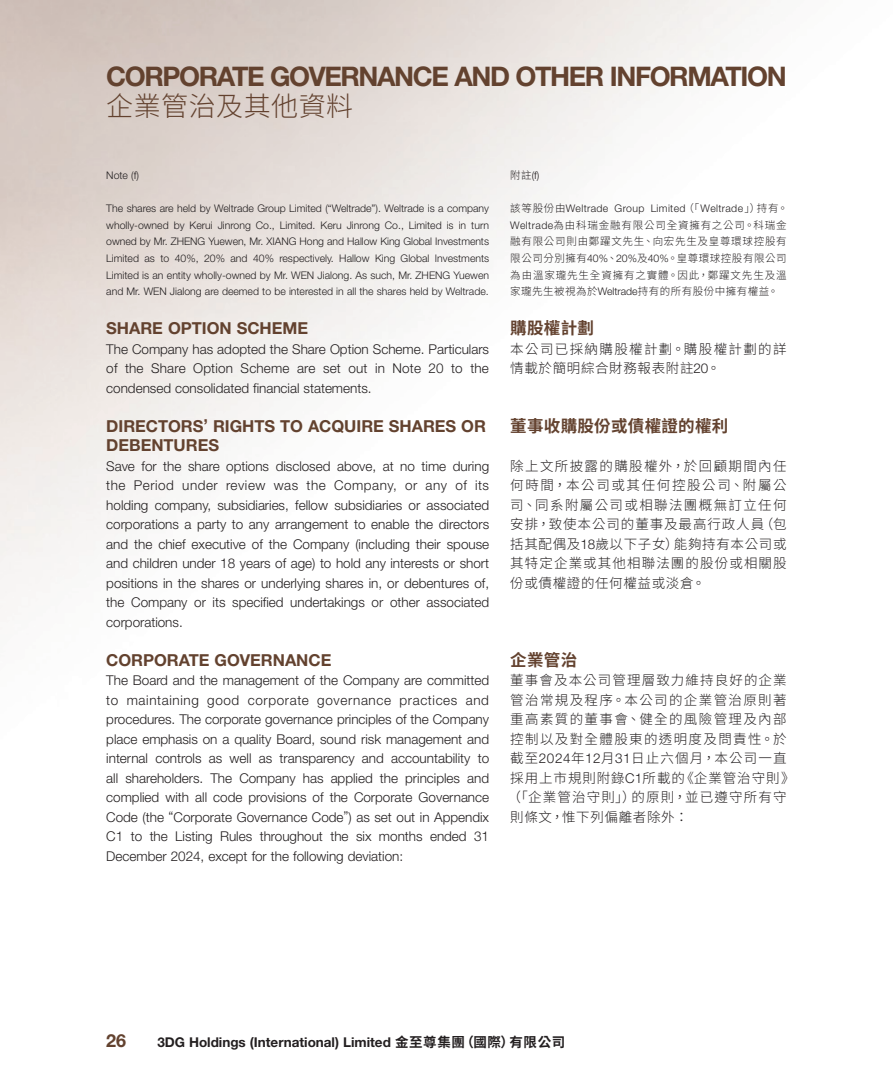
<style>
.page{position:relative;width:893px;height:1085px;background:#fff}
.page>*{position:absolute;margin:0;border:0;box-sizing:border-box;transform-origin:0 0}
.t1{font:700 27px "Helvetica Neue LT Std";letter-spacing:-.05em;color:#63422f}
.t2{font:300 27px "Source Han Sans TC";letter-spacing:.02em;color:#63422f}
.t3{font:700 18px "Helvetica Neue LT Std";color:#63422f}
.Heading_1{font:700 16.5px/19.5px "Helvetica Neue LT Std";color:#63422f}
.C_Heading_1{font:700 16.5px "Source Han Sans TC";letter-spacing:.02em;color:#63422f}
.Body_Text{font:300 13.5px/19.5px "Helvetica Neue LT Std";color:#231f20;text-align:justify}
.C_Body_Text{font:300 13.5px/19.5px "Source Han Sans TC";letter-spacing:.08em;color:#231f20;text-align:justify}
.t4{font:700 13.5px "Helvetica Neue LT Std";color:#231f20}
.C_Body_Text-2{font:300 13.5px/19.5px "Source Han Sans TC";letter-spacing:.1em;color:#231f20}
.Notes{font:300 10.5px/16.5px "Helvetica Neue LT Std";color:#231f20;text-align:justify}
.C_Notes{font:300 10.5px/16.5px "Source Han Sans TC";letter-spacing:.07em;color:#231f20}
.C_Notes-2{font:300 10.5px "Helvetica Neue LT Std";color:#231f20}
.s1{font-family:"Source Han Sans TC"}
.s2{font-family:"Helvetica Neue LT Std"}
</style>
<div class="page">
<h1 class="t1" style="left:106px;top:60px;width:682px">CORPORATE GOVERNANCE AND OTHER INFORMATION</h1>
<h1 class="t2" style="left:106px;top:91px;width:248px">企業管治及其他資料</h1>
<p class="Notes" style="left:106px;top:167px;width:34px">Note (f)</p>
<p class="Notes" style="left:106px;top:200px;width:384px">The shares are held by Weltrade Group Limited (“Weltrade”). Weltrade is a company wholly-owned by Kerui Jinrong Co., Limited. Keru Jinrong Co., Limited is in turn owned by Mr. ZHENG Yuewen, Mr. XIANG Hong and Hallow King Global Investments Limited as to 40%, 20% and 40% respectively. Hallow King Global Investments Limited is an entity wholly-owned by Mr. WEN Jialong. As such, Mr. ZHENG Yuewen and Mr. WEN Jialong are deemed to be interested in all the shares held by Weltrade.</p>
<p class="Heading_1" style="left:106px;top:318px;width:203px">SHARE OPTION SCHEME</p>
<p class="Body_Text" style="left:106px;top:338px;width:384px">The Company has adopted the Share Option Scheme. Particulars of the Share Option Scheme are set out in Note 20 to the condensed consolidated financial statements.</p>
<p class="Heading_1" style="left:106px;top:415px;width:381px">DIRECTORS’ RIGHTS TO ACQUIRE SHARES OR<br>DEBENTURES</p>
<p class="Body_Text" style="left:106px;top:455px;width:384px">Save for the share options disclosed above, at no time during the Period under review was the Company, or any of its holding company, subsidiaries, fellow subsidiaries or associated corporations a party to any arrangement to enable the directors and the chief executive of the Company (including their spouse and children under 18 years of age) to hold any interests or short positions in the shares or underlying shares in, or debentures of, the Company or its specified undertakings or other associated corporations.</p>
<p class="Heading_1" style="left:106px;top:649px;width:227px">CORPORATE GOVERNANCE</p>
<p class="Body_Text" style="left:106px;top:670px;width:384px">The Board and the management of the Company are committed to maintaining good corporate governance practices and procedures. The corporate governance principles of the Company place emphasis on a quality Board, sound risk management and internal controls as well as transparency and accountability to all shareholders. The Company has applied the principles and complied with all code provisions of the Corporate Governance Code (the “Corporate Governance Code”) as set out in Appendix C1 to the Listing Rules throughout the six months ended 31<br>December 2024, except for the following deviation:</p>
<p class="C_Notes-2" style="left:510px;top:169px;width:31px"><span class="s1">附註</span>(f)</p>
<p class="C_Notes" style="left:510px;top:200px;width:279px">該等股份由<span class="s2">Weltrade Group Limited</span>（「<span class="s2">Weltrade</span>」）持有。<span class="s2">Weltrade</span>為由科瑞金融有限公司全資擁有之公司。科瑞金融有限公司則由鄭躍文先生、向宏先生及皇尊環球控股有限公司分別擁有<span class="s2">40%</span>、<span class="s2">20%</span>及<span class="s2">40%</span>。皇尊環球控股有限公司為由溫家瓏先生全資擁有之實體。因此，鄭躍文先生及溫家瓏先生被視為於<span class="s2">Weltrade</span>持有的所有股份中擁有權益。</p>
<p class="C_Heading_1" style="left:510px;top:318px;width:85px">購股權計劃</p>
<p class="C_Body_Text-2" style="left:510px;top:339px;width:278px">本公司已採納購股權計劃。購股權計劃的詳情載於簡明綜合財務報表附註<span class="s2">20</span>。</p>
<p class="C_Heading_1" style="left:510px;top:416px;width:220px">董事收購股份或債權證的權利</p>
<p class="C_Body_Text" style="left:510px;top:456px;width:278px">除上文所披露的購股權外，於回顧期間內任何時間，本公司或其任何控股公司、附屬公司、同系附屬公司或相聯法團概無訂立任何安排，致使本公司的董事及最高行政人員（包括其配偶及<span class="s2">18</span>歲以下子女）能夠持有本公司或其特定企業或其他相聯法團的股份或相關股份或債權證的任何權益或淡倉。</p>
<p class="C_Heading_1" style="left:510px;top:650px;width:68px">企業管治</p>
<p class="C_Body_Text" style="left:507px;top:670px;width:289px;text-align:left">董事會及本公司管理層致力維持良好的企業管治常規及程序。本公司的企業管治原則著重高素質的董事會、健全的風險管理及內部控制以及對全體股東的透明度及問責性。於截至<span class="s2">2024</span>年<span class="s2">12</span>月<span class="s2">31</span>日止六個月，本公司一直採用上市規則附錄<span class="s2">C1</span>所載的《企業管治守則》（「企業管治守則」）的原則，並已遵守所有守則條文，惟下列偏離者除外：</p>
<h2 class="t3" style="left:106px;top:1029px;width:21px">26</h2>
<p class="t4" style="left:157px;top:1033px;width:410px">3DG Holdings (International) Limited <span class="s1">金至尊集團（國際）有限公司</span></p>
</div>
